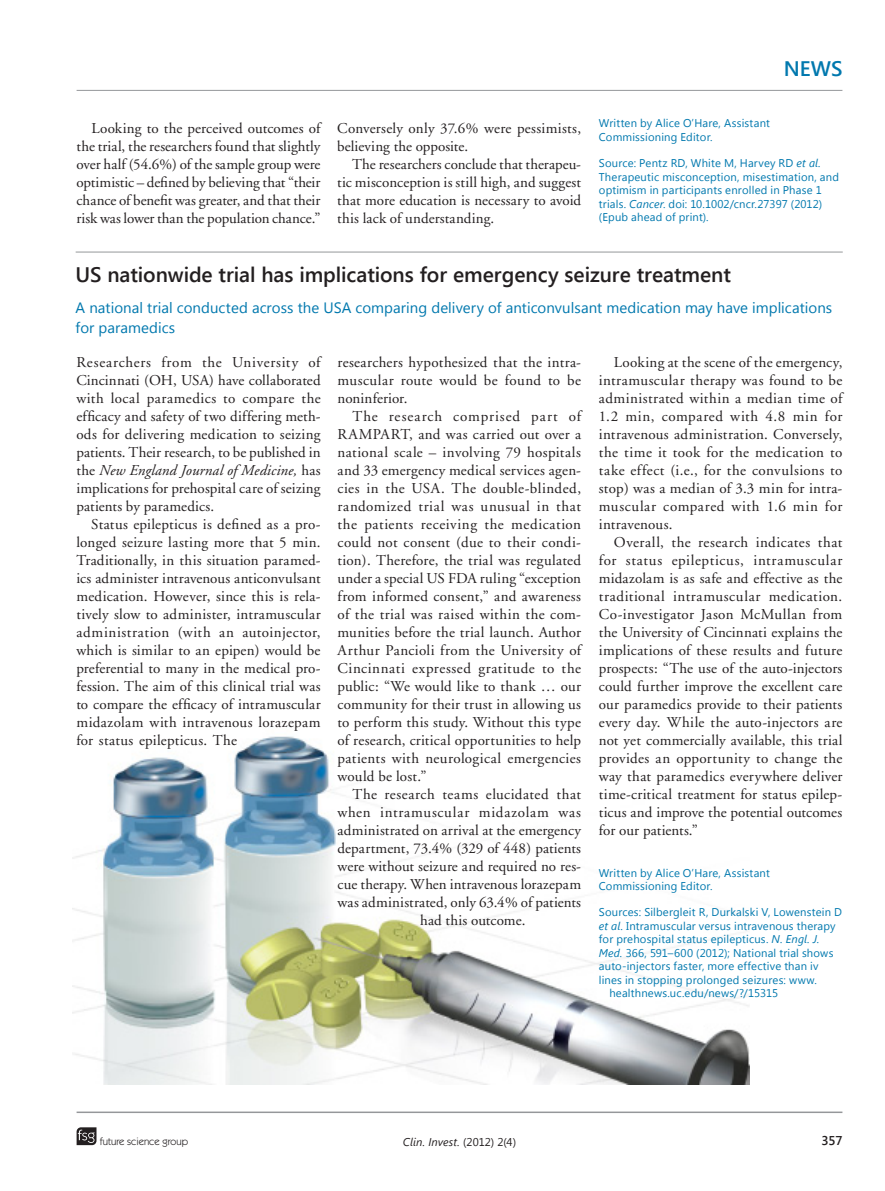
<style>
.page{position:relative;width:885px;height:1191px;background:#fff}
.page>*{position:absolute;margin:0;border:0;box-sizing:border-box;transform-origin:0 0}
.newstitle_line{font:600 21px "Segoe UI";letter-spacing:-.005em;color:#231f20}
.runningauthor{font:600 21px "Segoe UI";color:#0078ae}
.bodyindent{font:15px/18px "Adobe Garamond";letter-spacing:.015em;color:#231f20;text-align:justify}
.bodyfirst{font:15px/18px "Adobe Garamond";letter-spacing:.005em;color:#231f20;text-align:justify}
.newsstandfirst{font:15px/19.8px "Segoe UI";letter-spacing:.005em;color:#0078ae}
.bodyindent-2{font:15px "Adobe Garamond";letter-spacing:.035em;color:#231f20}
.bodyindent-3{font:15px "Adobe Garamond";letter-spacing:.05em;color:#231f20}
.t1{font:600 12.75px "Segoe UI";color:#231f20}
.newssource{font:11.25px/13.5px "Segoe UI";letter-spacing:.015em;color:#0078ae}
.t2{font:italic 11.25px "Segoe UI";letter-spacing:.01em;color:#231f20}
.t3{font:10.5px "Itc Kabel";color:#231f20}
.s1{font-style:italic}
.s2{font-style:normal}
</style>
<div class="page">
<svg style="left:77px;top:1127px;width:19px;height:18px"></svg>
<hr style="left:77px;top:1111px;width:765px;height:2px;background:#95979a">
<hr style="left:77px;top:90px;width:765px;height:1px;background:#95979a">
<img style="left:72px;top:251px;width:677px;height:833px">
<hr style="left:76px;top:252px;width:766px;height:1px;background:#95979a">
<p class="bodyindent" style="left:77px;top:119px;width:245px;text-indent:15px">Looking to the perceived outcomes of the trial, the researchers found that slightly over half (54.6%) of the sample group were optimistic – defined by believing that “their chance of benefit was greater, and that their risk was lower than the population chance.”</p>
<p class="bodyindent" style="left:337px;top:119px;width:245px">Conversely only 37.6% were pessimists, believing the opposite.</p>
<p class="bodyindent" style="left:337px;top:155px;width:245px;text-indent:15px">The researchers conclude that therapeu&shy;tic misconception is still high, and suggest that more education is necessary to avoid this lack of understanding.</p>
<p class="runningauthor" style="left:783px;top:54px;width:60px">NEWS</p>
<p class="newssource" style="left:598px;top:116px;width:172px">Written by Alice O’Hare, Assistant<br>Commissioning Editor.</p>
<p class="newssource" style="left:598px;top:156px;width:242px">Source: Pentz RD, White M, Harvey RD <span class="s1">et al.<br></span>Therapeutic misconception, misestimation, and optimism in participants enrolled in Phase 1 trials. <span class="s1">Cancer</span>. doi: 10.1002/cncr.27397 (2012) (Epub ahead of print).</p>
<p class="newstitle_line" style="left:76px;top:260px;width:656px">US nationwide trial has implications for emergency seizure treatment</p>
<p class="newsstandfirst" style="left:76px;top:297px;width:758px">A national trial conducted across the USA comparing delivery of anticonvulsant medication may have implications for paramedics</p>
<p class="bodyfirst" style="left:76px;top:353px;width:246px">Researchers from the University of Cincinnati (OH, USA) have collaborated with local paramedics to compare the efficacy and safety of two differing meth&shy;ods for delivering medication to seizing patients. Their research, to be published in the <span class="s1">New England Journal of Medicine,</span> has implications for prehospital care of seizing patients by paramedics.</p>
<p class="bodyindent" style="left:76px;top:515px;width:246px;text-indent:15px">Status epilepticus is defined as a pro&shy;longed seizure lasting more that 5 min.<br>Traditionally, in this situation paramed&shy;ics administer intravenous anticonvulsant medication. However, since this is rela&shy;tively slow to administer, intramuscular administration (with an autoinjector, which is similar to an epipen) would be preferential to many in the medical pro&shy;fession. The aim of this clinical trial was to compare the efficacy of intramuscular midazolam with intravenous lorazepam for status epilepticus. The</p>
<p class="bodyindent" style="left:337px;top:353px;width:245px">researchers hypothesized that the intra&shy;muscular route would be found to be noninferior.</p>
<p class="bodyindent" style="left:337px;top:407px;width:245px;text-indent:15px">The research comprised part of RAMPART, and was carried out over a national scale – involving 79 hospitals and 33 emergency medical services agen&shy;cies in the USA. The double-blinded, randomized trial was unusual in that the patients receiving the medication could not consent (due to their condi&shy;tion). Therefore, the trial was regulated under a special US FDA ruling “exception from informed consent,” and awareness of the trial was raised within the com&shy;munities before the trial launch. Author Arthur Pancioli from the University of Cincinnati expressed gratitude to the public: “We would like to thank … our community for their trust in allowing us to perform this study. Without this type of research, critical opportunities to help patients with neurological emergencies would be lost.”</p>
<p class="bodyindent-2" style="left:352px;top:786px;width:230px">The research teams elucidated that</p>
<p class="bodyindent-3" style="left:337px;top:804px;width:245px">when intramuscular midazolam was</p>
<p class="bodyindent" style="left:337px;top:821px;width:245px">administrated on arrival at the emergency</p>
<p class="bodyindent" style="left:337px;top:839px;width:245px">department, 73.4% (329 of 448) patients</p>
<p class="bodyindent" style="left:337px;top:857px;width:245px">were without seizure and required no res-</p>
<p class="bodyindent" style="left:337px;top:875px;width:245px">cue therapy. When intravenous lorazepam</p>
<p class="bodyindent" style="left:337px;top:893px;width:245px">was administrated, only 63.4% of patients</p>
<p class="bodyindent" style="left:420px;top:911px;width:107px">had this outcome.</p>
<p class="bodyindent" style="left:598px;top:353px;width:245px;text-indent:15px">Looking at the scene of the emergency, intramuscular therapy was found to be administrated within a median time of 1.2 min, compared with 4.8 min for intravenous administration. Conversely, the time it took for the medication to take effect (i.e., for the convulsions to stop) was a median of 3.3 min for intra&shy;muscular compared with 1.6 min for intravenous.</p>
<p class="bodyindent" style="left:598px;top:533px;width:245px;text-indent:15px">Overall, the research indicates that for status epilepticus, intramuscular midazolam is as safe and effective as the traditional intramuscular medication.<br>Co-investigator Jason McMullan from the University of Cincinnati explains the implications of these results and future prospects: “The use of the auto-injectors could further improve the excellent care our paramedics provide to their patients every day. While the auto-injectors are not yet commercially available, this trial provides an opportunity to change the way that paramedics everywhere deliver time-critical treatment for status epilep&shy;ticus and improve the potential outcomes for our patients.”</p>
<p class="newssource" style="left:598px;top:865px;width:172px">Written by Alice O’Hare, Assistant<br>Commissioning Editor.</p>
<p class="newssource" style="left:598px;top:905px;width:245px">Sources: Silbergleit R, Durkalski V, Lowenstein D</p>
<p class="newssource" style="left:598px;top:918px;width:238px"><span class="s1">et al</span>. Intramuscular versus intravenous therapy</p>
<p class="newssource" style="left:598px;top:932px;width:222px">for prehospital status epilepticus. <span class="s1">N. Engl. J.</span></p>
<p class="newssource" style="left:598px;top:945px;width:236px"><span class="s1">Med.</span> 366, 591–600 (2012); National trial shows</p>
<p class="newssource" style="left:598px;top:959px;width:221px">auto-injectors faster, more effective than iv</p>
<p class="newssource" style="left:598px;top:972px;width:220px">lines in stopping prolonged seizures: www.</p>
<p class="newssource" style="left:609px;top:986px;width:170px">healthnews.uc.edu/news/?/15315</p>
<p class="t3" style="left:100px;top:1135px;width:90px">future science group</p>
<p class="t1" style="left:821px;top:1131px;width:22px">357</p>
<p class="t2" style="left:403px;top:1133px;width:115px">Clin. Invest. <span class="s2">(2012) 2(4)</span></p>
</div>
